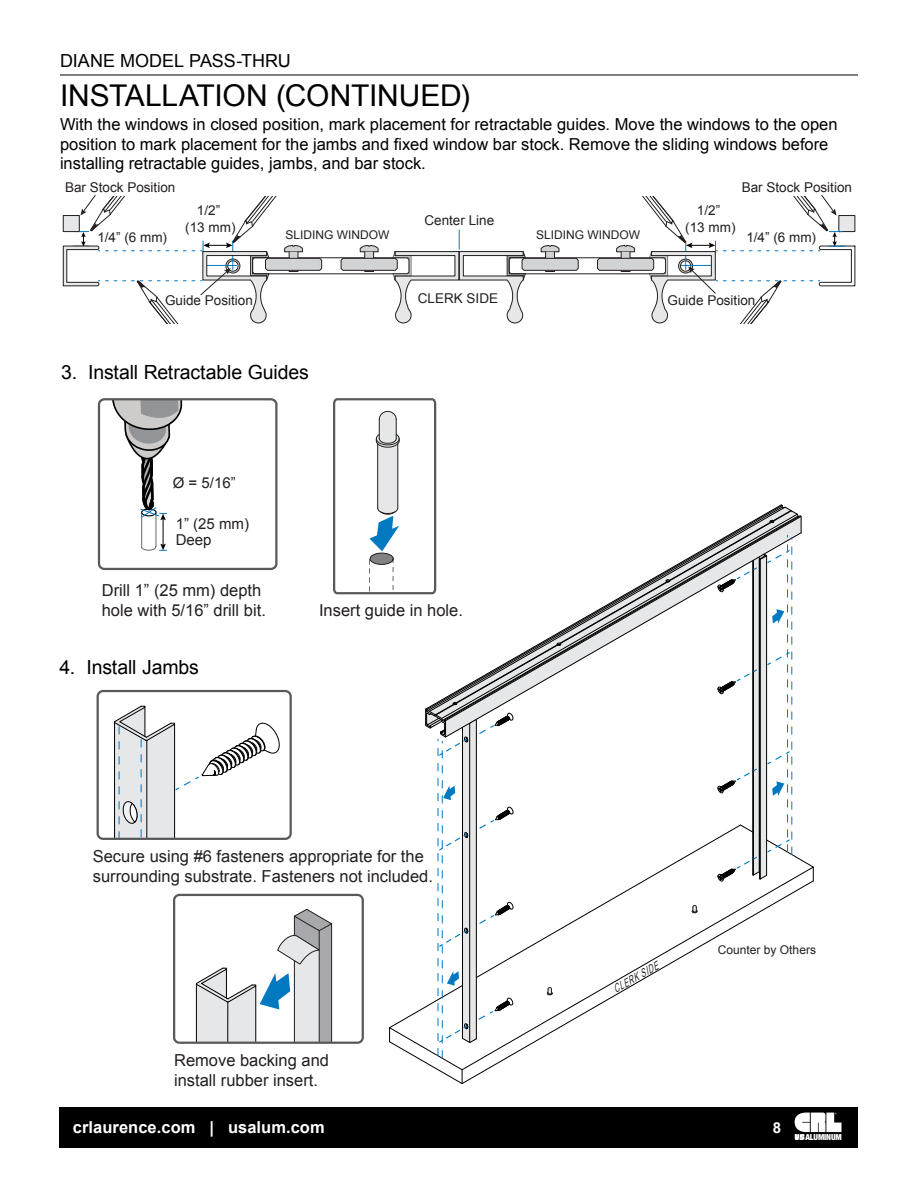
<style>
.page{position:relative;width:918px;height:1188px;background:#fff}
.page>*{position:absolute;margin:0;border:0;box-sizing:border-box;transform-origin:0 0}
.t1{font:30px "Arial";letter-spacing:-.005em;color:#000}
.t2{font:19.5px "Arial";letter-spacing:-.005em;color:#000}
.t3{font:18px "Arial";color:#000}
.t4{font:16.5px/19.5px "Arial";color:#000}
.t5{font:16.5px/19.8px "Arial";color:#231f20}
.t6{font:700 16.5px "Arial";letter-spacing:.005em;color:#fff}
.t7{font:15px/15.5px "Arial";color:#231f20}
.t8{font:700 15px "Arial";color:#fff}
.t9{font:13.5px/16.2px "Arial";color:#231f20;text-align:center}
.t10{font:12px "Arial";color:#231f20}
.t11{font:italic 11.25px "Arial";color:#231f20;scale:.64 1}
.t12{font:900 condensed 8.25px "Helvetica Neue";letter-spacing:-.015em;color:#fff}
</style>
<div class="page">
<svg style="left:513px;top:866px;width:301px;height:189px"></svg>
<svg style="left:445px;top:540px;width:273px;height:180px"></svg>
<svg style="left:557px;top:643px;width:4px;height:3px"></svg>
<svg style="left:547px;top:987px;width:6px;height:8px"></svg>
<svg style="left:692px;top:905px;width:6px;height:8px"></svg>
<svg style="left:389px;top:702px;width:124px;height:382px"></svg>
<svg style="left:718px;top:504px;width:96px;height:377px"></svg>
<svg style="left:112px;top:401px;width:71px;height:150px"></svg>
<div style="left:98px;top:398px;width:179px;height:172px;border:2px solid #58595b;border-radius:5px"></div>
<svg style="left:333px;top:398px;width:104px;height:197px"></svg>
<svg style="left:114px;top:706px;width:166px;height:131px"></svg>
<div style="left:97px;top:690px;width:195px;height:150px;border:2px solid #58595b;border-radius:5px"></div>
<svg style="left:196px;top:909px;width:136px;height:132px"></svg>
<div style="left:173px;top:894px;width:191px;height:150px;border:2px solid #58595b;border-radius:5px"></div>
<svg style="left:63px;top:195px;width:793px;height:129px"></svg>
<hr style="left:60px;top:75px;width:798px;height:1px;background:#000">
<div style="left:59px;top:1107px;width:799px;height:41px;background:#000"></div>
<svg style="left:795px;top:1113px;width:47px;height:27px"></svg>
<p class="t3" style="left:60px;top:49px;width:232px">DIANE MODEL PASS-THRU</p>
<h1 class="t1" style="left:60px;top:76px;width:412px">INSTALLATION (CONTINUED)</h1>
<p class="t4" style="left:60px;top:115px;width:779px">With the windows in closed position, mark placement for retractable guides. Move the windows to the open position to mark placement for the jambs and fixed window bar stock. Remove the sliding windows before installing retractable guides, jambs, and bar stock.</p>
<p class="t9" style="left:65px;top:179px;width:112px">Bar Stock Position</p>
<p class="t9" style="left:742px;top:179px;width:112px">Bar Stock Position</p>
<p class="t9" style="left:185px;top:203px;width:52px">1/2”<br>(13 mm)</p>
<p class="t9" style="left:685px;top:203px;width:52px">1/2”<br>(13 mm)</p>
<p class="t9" style="left:424px;top:213px;width:71px">Center Line</p>
<p class="t9" style="left:97px;top:230px;width:71px">1/4” (6 mm)</p>
<p class="t10" style="left:286px;top:227px;width:106px">SLIDING WINDOW</p>
<p class="t10" style="left:536px;top:227px;width:106px">SLIDING WINDOW</p>
<p class="t9" style="left:746px;top:230px;width:71px">1/4” (6 mm)</p>
<p class="t9" style="left:418px;top:290px;width:82px">CLERK SIDE</p>
<p class="t9" style="left:165px;top:293px;width:89px">Guide Position</p>
<p class="t9" style="left:668px;top:293px;width:89px">Guide Position</p>
<p class="t2" style="left:61px;top:359px;width:250px">3. Install Retractable Guides</p>
<p class="t7" style="left:173px;top:475px;width:64px">Ø = 5/16”</p>
<p class="t7" style="left:176px;top:517px;width:75px">1” (25 mm)<br>Deep</p>
<p class="t5" style="left:102px;top:580px;width:166px">Drill 1” (25 mm) depth hole with 5/16” drill bit.</p>
<p class="t2" style="left:59px;top:654px;width:141px">4. Install Jambs</p>
<p class="t5" style="left:319px;top:600px;width:145px">Insert guide in hole.</p>
<p class="t5" style="left:93px;top:846px;width:342px">Secure using #6 fasteners appropriate for the surrounding substrate. Fasteners not included.</p>
<p class="t5" style="left:174px;top:1050px;width:156px">Remove backing and install rubber insert.</p>
<p class="t11" style="left:610px;top:984px;width:79px;rotate:-30deg">CLERK SIDE</p>
<p class="t10" style="left:718px;top:942px;width:100px">Counter by Others</p>
<p class="t6" style="left:73px;top:1116px;width:253px">crlaurence.com | usalum.com</p>
<p class="t8" style="left:773px;top:1117px;width:10px">8</p>
<p class="t12" style="left:805px;top:1132px;width:38px">ALUMINUM</p>
</div>
